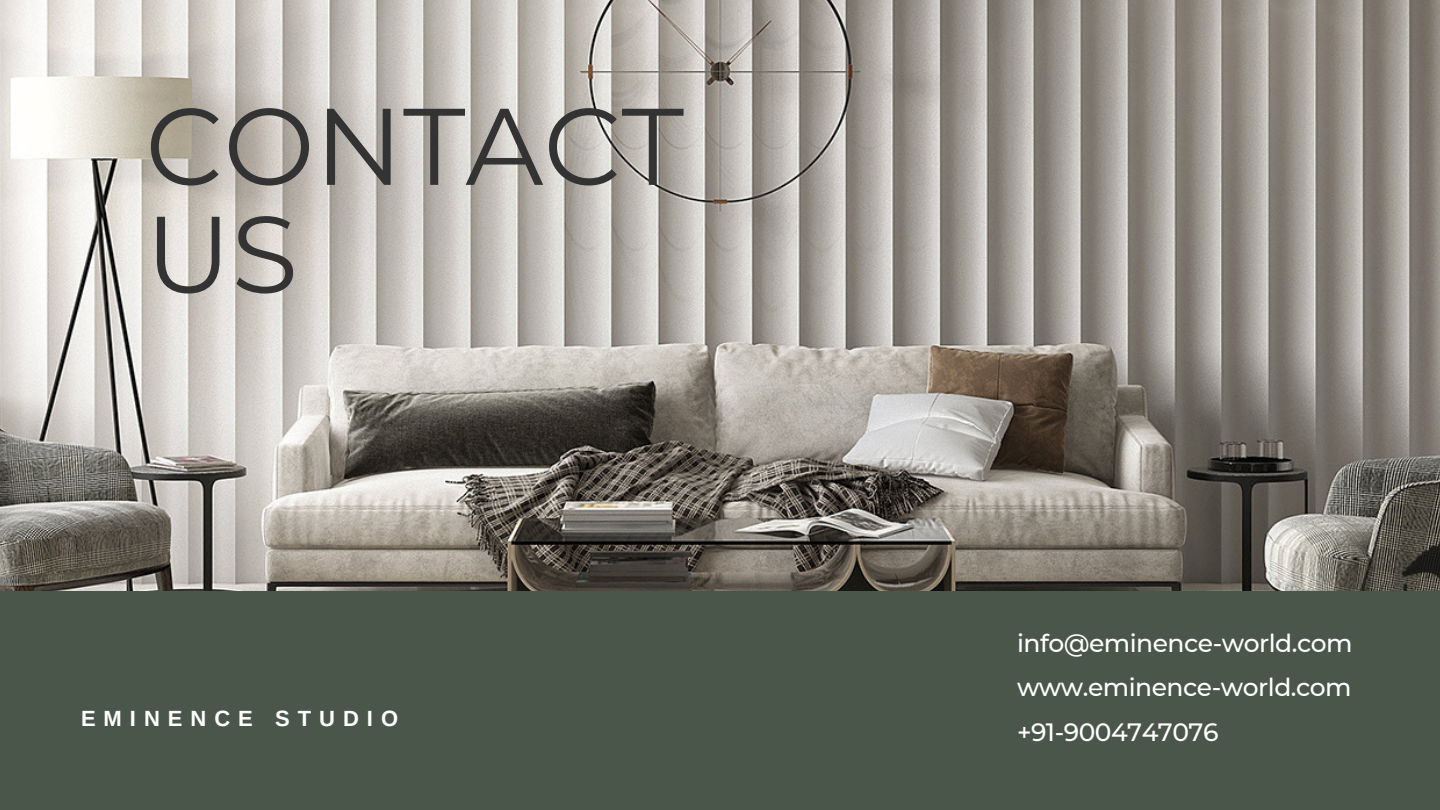
<style>
.page{position:relative;width:1440px;height:810px;background:#fff}
.page>*{position:absolute;margin:0;border:0;box-sizing:border-box;transform-origin:0 0}
.t1{font:108.7px/108px "Montserrat";color:#333}
.t2{font:500 25px "Montserrat";letter-spacing:-.02em;color:#fff}
.t3{font:700 22px "Arimo";letter-spacing:.365em;color:#fff}
</style>
<div class="page">
<div style="left:0;top:535px;width:1440px;height:275px;background:#495649"></div>
<img style="left:0;top:0;width:1440px;height:591px">
<p class="t1" style="left:145px;top:92px;width:540px">CONTACT<br>US</p>
<p class="t3" style="left:81px;top:707px;width:319px">EMINENCE STUDIO</p>
<p class="t2" style="left:1017px;top:628px;width:337px">info@eminence-world.com</p>
<p class="t2" style="left:1017px;top:672px;width:336px">www.eminence-world.com</p>
<p class="t2" style="left:1017px;top:716px;width:203px">+91-9004747076</p>
</div>
